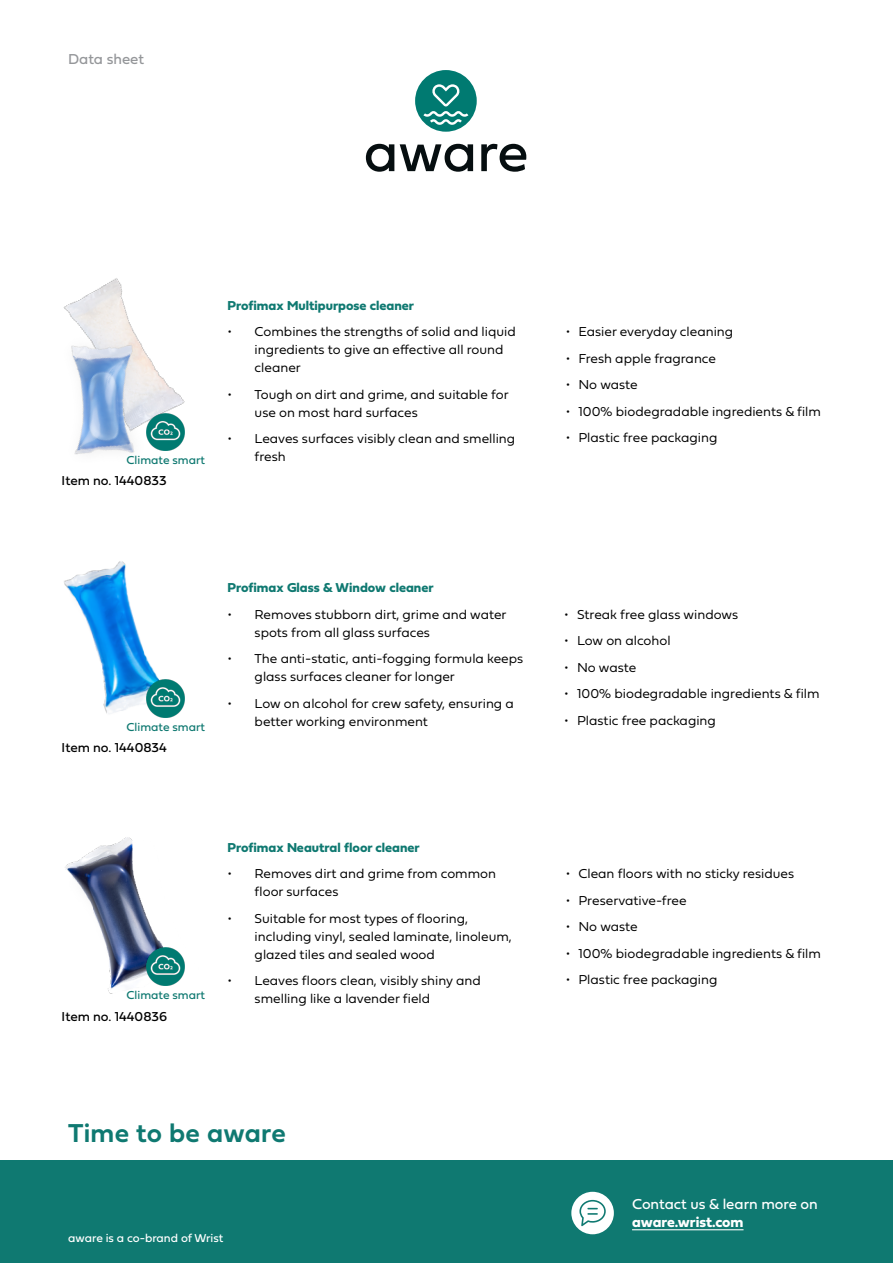
<style>
.page{position:relative;width:893px;height:1263px;background:#fff}
.page>*{position:absolute;margin:0;border:0;box-sizing:border-box;transform-origin:0 0}
.t1{font:27px "Fieldwork Geo Demibold";letter-spacing:.01em;color:#0f7971}
.t2{font:15px "Fieldwork Geo Regular";color:#fff}
.t3{font:15px "Fieldwork Geo Bold";color:#fff}
.t4{font:15px "Fieldwork Geo Regular";color:#95979a}
.t5{font:13.5px/18px "Fieldwork Geo Light";color:#000}
.t6{font:13.5px "Fieldwork Geo Bold";color:#0f7971}
.t7{font:13.5px "Fieldwork Geo Regular";color:#000}
.t8{font:12px "Fieldwork Geo Regular";color:#0f7971}
.t9{font:12px "Fieldwork Geo Regular";color:#fff}
</style>
<div class="page">
<div style="left:0;top:1160px;width:893px;height:103px;background:#0f7971"></div>
<img style="left:65px;top:837px;width:120px;height:157px">
<svg style="left:366px;top:144px;width:28px;height:28px"></svg>
<svg style="left:400px;top:144px;width:73px;height:28px"></svg>
<svg style="left:481px;top:144px;width:46px;height:28px"></svg>
<svg style="left:415px;top:70px;width:62px;height:62px"></svg>
<img style="left:63px;top:278px;width:73px;height:57px">
<img style="left:71px;top:335px;width:114px;height:120px">
<img style="left:64px;top:561px;width:108px;height:157px">
<img style="left:147px;top:413px;width:37px;height:38px">
<img style="left:147px;top:680px;width:37px;height:37px">
<img style="left:147px;top:948px;width:37px;height:37px">
<hr style="left:632px;top:1229px;width:111px;height:1px;background:#fff">
<svg style="left:571px;top:1192px;width:43px;height:42px"></svg>
<p class="t4" style="left:68px;top:48px;width:78px">Data sheet</p>
<p class="t8" style="left:127px;top:451px;width:80px">Climate smart</p>
<p class="t7" style="left:62px;top:469px;width:107px">Item no. 1440833</p>
<p class="t6" style="left:228px;top:295px;width:188px">Profimax Multipurpose cleaner</p>
<p class="t5" style="left:255px;top:322px;width:263px;text-indent:-27px">• Combines the strengths of solid and liquid ingredients to give an effective all round cleaner</p>
<p class="t5" style="left:255px;top:385px;width:256px;text-indent:-27px">• Tough on dirt and grime, and suitable for use on most hard surfaces</p>
<p class="t5" style="left:255px;top:429px;width:262px;text-indent:-27px">• Leaves surfaces visibly clean and smelling fresh</p>
<p class="t8" style="left:127px;top:718px;width:80px">Climate smart</p>
<p class="t7" style="left:62px;top:736px;width:107px">Item no. 1440834</p>
<p class="t6" style="left:228px;top:577px;width:208px">Profimax Glass &amp; Window cleaner</p>
<p class="t5" style="left:255px;top:605px;width:253px;text-indent:-27px">• Removes stubborn dirt, grime and water spots from all glass surfaces</p>
<p class="t5" style="left:255px;top:649px;width:270px;text-indent:-27px">• The anti-static, anti-fogging formula keeps glass surfaces cleaner for longer</p>
<p class="t5" style="left:255px;top:694px;width:261px;text-indent:-27px">• Low on alcohol for crew safety, ensuring a better working environment</p>
<p class="t8" style="left:127px;top:986px;width:80px">Climate smart</p>
<p class="t7" style="left:62px;top:1005px;width:107px">Item no. 1440836</p>
<p class="t6" style="left:228px;top:836px;width:194px">Profimax Neautral floor cleaner</p>
<p class="t5" style="left:255px;top:864px;width:243px;text-indent:-27px">• Removes dirt and grime from common floor surfaces</p>
<p class="t5" style="left:255px;top:908px;width:259px;text-indent:-27px">• Suitable for most types of flooring, including vinyl, sealed laminate, linoleum, glazed tiles and sealed wood</p>
<p class="t5" style="left:255px;top:971px;width:228px;text-indent:-27px">• Leaves floors clean, visibly shiny and smelling like a lavender field</p>
<h1 class="t1" style="left:68px;top:1112px;width:219px">Time to be aware</h1>
<p class="t9" style="left:68px;top:1229px;width:157px">aware is a co-brand of Wrist</p>
<p class="t5" style="left:566px;top:322px;width:169px">• Easier everyday cleaning</p>
<p class="t5" style="left:566px;top:349px;width:152px">• Fresh apple fragrance</p>
<p class="t5" style="left:566px;top:375px;width:74px">• No waste</p>
<p class="t5" style="left:566px;top:402px;width:257px">• 100% biodegradable ingredients &amp; film</p>
<p class="t5" style="left:566px;top:428px;width:153px">• Plastic free packaging</p>
<p class="t5" style="left:564px;top:605px;width:175px">• Streak free glass windows</p>
<p class="t5" style="left:564px;top:631px;width:108px">• Low on alcohol</p>
<p class="t5" style="left:564px;top:658px;width:74px">• No waste</p>
<p class="t5" style="left:564px;top:684px;width:257px">• 100% biodegradable ingredients &amp; film</p>
<p class="t5" style="left:564px;top:711px;width:153px">• Plastic free packaging</p>
<p class="t5" style="left:566px;top:864px;width:230px">• Clean floors with no sticky residues</p>
<p class="t5" style="left:566px;top:890px;width:123px">• Preservative-free</p>
<p class="t5" style="left:566px;top:917px;width:74px">• No waste</p>
<p class="t5" style="left:566px;top:943px;width:257px">• 100% biodegradable ingredients &amp; film</p>
<p class="t5" style="left:566px;top:970px;width:153px">• Plastic free packaging</p>
<p class="t2" style="left:632px;top:1192px;width:187px">Contact us &amp; learn more on</p>
<p class="t3" style="left:632px;top:1210px;width:113px">aware.wrist.com</p>
</div>
